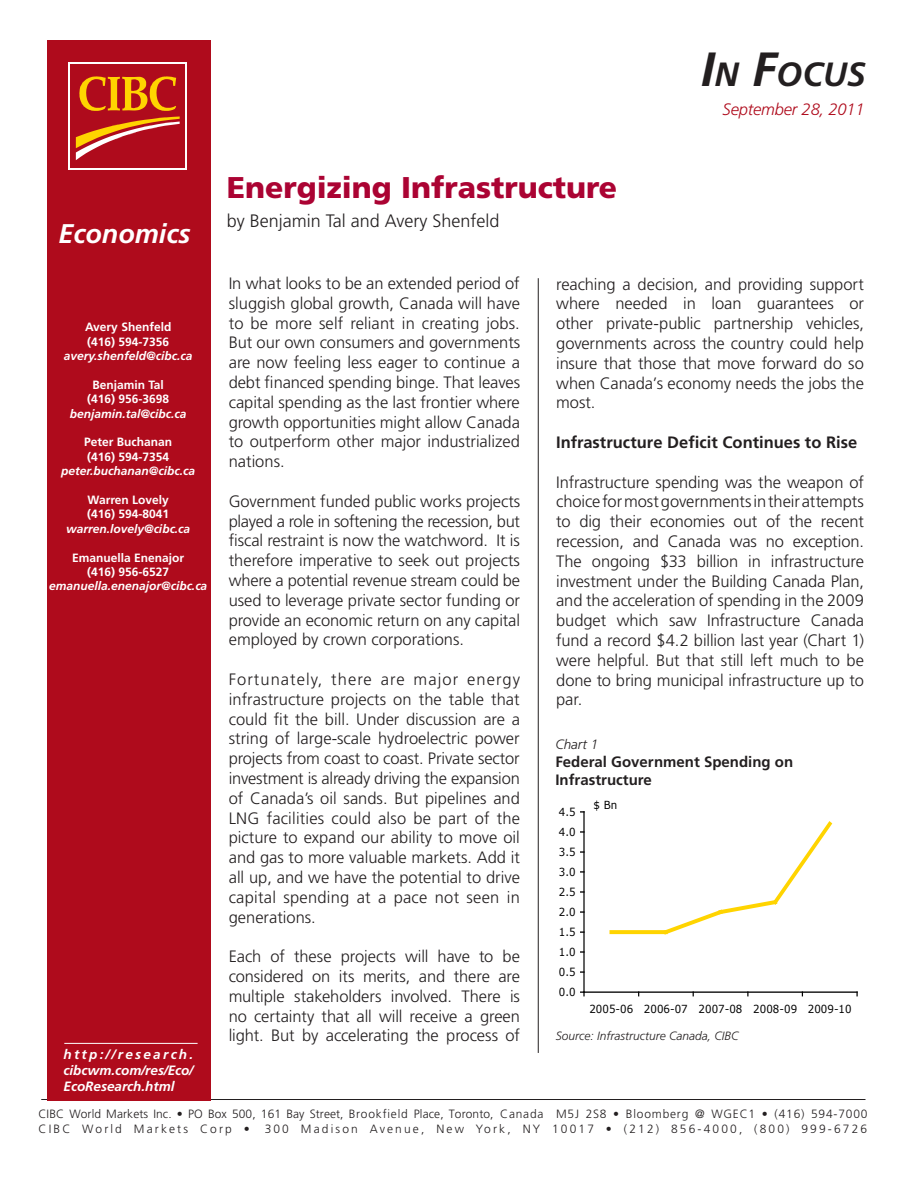
<style>
.page{position:relative;width:918px;height:1188px;background:#fff}
.page>*{position:absolute;margin:0;border:0;box-sizing:border-box;transform-origin:0 0}
.Frutiger_Body_text{font:italic 700 33.6px "Frutiger LT Std";color:#231f20}
.t1{font:900 30px "Frutiger LT Std";color:#ab0333}
.t2{font:italic 700 27px "Frutiger LT Std";color:#fff}
.t3{font:300 18px "Frutiger LT Std";color:#231f20}
.Frutiger_body_text{font:300 16.5px/19.8px "Frutiger LT Std";color:#231f20;text-align:justify}
.t4{font:700 16.5px "Frutiger LT Std";color:#231f20}
.Frutiger_body_text_B{font:italic 300 16.5px "Frutiger LT Std";letter-spacing:-.01em;color:#af0b1c}
.Chart_Title{font:700 15px/18px "Frutiger LT Std";color:#231f20}
.Frutiger_body_text-2{font:italic 700 13.5px/16.2px "Frutiger LT Std";color:#fff;text-align:justify}
.Chart_Title-2{font:italic 300 13.5px "Frutiger LT Std";color:#231f20}
.Frutiger_Body_text-2{font:700 12px "Frutiger LT Std";color:#fff}
.Frutiger_Body_text-3{font:italic 700 12px "Frutiger LT Std";color:#fff}
.Frutiger_Body_text-4{font:300 12px "Frutiger LT Std";letter-spacing:.01em;color:#231f20}
.Frutiger_Body_text-5{font:300 12px "Frutiger LT Std";letter-spacing:.18em;color:#231f20}
.Body_Text_Bold{font:italic 300 12px "Frutiger LT Std";color:#231f20}
.t5{font:11.1px "Verdana";letter-spacing:.005em;color:#000;scale:.92 1}
.s1{font-size:48px}
</style>
<div class="page">
<hr style="left:41px;top:1099px;width:825px;height:1px;background:#231f20">
<div style="left:47px;top:40px;width:163px;height:1061px;background:#af0b1c"></div>
<div style="left:69px;top:63px;width:118px;height:107px;background:linear-gradient(to bottom,#fff,#fff)"></div>
<div style="left:71px;top:65px;width:114px;height:103px;background:#af0b1c"></div>
<svg style="left:76px;top:76px;width:104px;height:84px"></svg>
<hr style="left:64px;top:1043px;width:134px;height:1px;background:#fff">
<hr style="left:538px;top:278px;width:1px;height:775px;background:#231f20">
<hr style="left:583px;top:812px;width:2px;height:180px;background:#000">
<hr style="left:584px;top:992px;width:273px;height:1px;background:#000">
<svg style="left:611px;top:930px;width:50px;height:4px"></svg>
<svg style="left:661px;top:821px;width:172px;height:114px"></svg>
<p class="Frutiger_Body_text" style="left:701px;top:54px;width:166px"><span class="s1">I</span>n <span class="s1">F</span>ocus</p>
<p class="Frutiger_body_text_B" style="left:723px;top:100px;width:144px">September 28, 2011</p>
<p class="t2" style="left:58px;top:217px;width:133px">Economics</p>
<p class="Frutiger_Body_text-2" style="left:85px;top:320px;width:88px">Avery Shenfeld</p>
<p class="Frutiger_Body_text-2" style="left:87px;top:334px;width:84px">(416) 594-7356</p>
<p class="Frutiger_Body_text-3" style="left:64px;top:349px;width:130px">avery.shenfeld@cibc.ca</p>
<p class="Frutiger_Body_text-2" style="left:93px;top:378px;width:73px">Benjamin Tal</p>
<p class="Frutiger_Body_text-2" style="left:87px;top:392px;width:84px">(416) 956-3698</p>
<p class="Frutiger_Body_text-3" style="left:70px;top:406px;width:118px">benjamin.tal@cibc.ca</p>
<p class="Frutiger_Body_text-2" style="left:84px;top:435px;width:90px">Peter Buchanan</p>
<p class="Frutiger_Body_text-2" style="left:87px;top:450px;width:84px">(416) 594-7354</p>
<p class="Frutiger_Body_text-3" style="left:61px;top:464px;width:135px">peter.buchanan@cibc.ca</p>
<p class="Frutiger_Body_text-2" style="left:87px;top:493px;width:83px">Warren Lovely</p>
<p class="Frutiger_Body_text-2" style="left:87px;top:507px;width:84px">(416) 594-8041</p>
<p class="Frutiger_Body_text-3" style="left:66px;top:522px;width:126px">warren.lovely@cibc.ca</p>
<p class="Frutiger_Body_text-2" style="left:72px;top:550px;width:114px">Emanuella Enenajor</p>
<p class="Frutiger_Body_text-2" style="left:87px;top:565px;width:84px">(416) 956-6527</p>
<p class="Frutiger_Body_text-3" style="left:49px;top:579px;width:160px">emanuella.enenajor@cibc.ca</p>
<p class="Frutiger_body_text-2" style="left:64px;top:1046px;width:131px">http://research. cibcwm.com/res/Eco/ EcoResearch.html</p>
<p class="t1" style="left:227px;top:170px;width:392px">Energizing Infrastructure</p>
<p class="t3" style="left:227px;top:210px;width:274px">by Benjamin Tal and Avery Shenfeld</p>
<p class="Frutiger_body_text" style="left:229px;top:274px;width:293px">In what looks to be an extended period of sluggish global growth, Canada will have to be more self reliant in creating jobs.<br>But our own consumers and governments are now feeling less eager to continue a debt financed spending binge. That leaves capital spending as the last frontier where growth opportunities might allow Canada to outperform other major industrialized nations.</p>
<p class="Frutiger_body_text" style="left:229px;top:492px;width:293px">Government funded public works projects played a role in softening the recession, but fiscal restraint is now the watchword. It is therefore imperative to seek out projects where a potential revenue stream could be used to leverage private sector funding or provide an economic return on any capital employed by crown corporations.</p>
<p class="Frutiger_body_text" style="left:229px;top:670px;width:293px">Fortunately, there are major energy infrastructure projects on the table that could fit the bill. Under discussion are a string of large-scale hydroelectric power projects from coast to coast. Private sector investment is already driving the expansion of Canada’s oil sands. But pipelines and LNG facilities could also be part of the picture to expand our ability to move oil and gas to more valuable markets. Add it all up, and we have the potential to drive capital spending at a pace not seen in generations.</p>
<p class="Frutiger_body_text" style="left:229px;top:947px;width:293px">Each of these projects will have to be considered on its merits, and there are multiple stakeholders involved. There is no certainty that all will receive a green light. But by accelerating the process of</p>
<p class="Frutiger_body_text" style="left:556px;top:274px;width:309px">reaching a decision, and providing support where needed in loan guarantees or other private-public partnership vehicles, governments across the country could help insure that those that move forward do so when Canada’s economy needs the jobs the most.</p>
<p class="t4" style="left:556px;top:432px;width:303px">Infrastructure Deficit Continues to Rise</p>
<p class="Frutiger_body_text" style="left:556px;top:472px;width:309px">Infrastructure spending was the weapon of choice for most governments in their attempts to dig their economies out of the recent recession, and Canada was no exception.<br>The ongoing $33 billion in infrastructure investment under the Building Canada Plan, and the acceleration of spending in the 2009 budget which saw Infrastructure Canada fund a record $4.2 billion last year (Chart 1) were helpful. But that still left much to be done to bring municipal infrastructure up to par.</p>
<p class="Chart_Title-2" style="left:555px;top:737px;width:44px">Chart 1</p>
<p class="Chart_Title" style="left:555px;top:753px;width:239px">Federal Government Spending on<br>Infrastructure</p>
<p class="t5" style="left:559px;top:805px;width:20px">4.5</p>
<p class="t5" style="left:559px;top:825px;width:20px">4.0</p>
<p class="t5" style="left:559px;top:845px;width:20px">3.5</p>
<p class="t5" style="left:559px;top:865px;width:20px">3.0</p>
<p class="t5" style="left:559px;top:885px;width:20px">2.5</p>
<p class="t5" style="left:559px;top:905px;width:20px">2.0</p>
<p class="t5" style="left:559px;top:925px;width:20px">1.5</p>
<p class="t5" style="left:559px;top:945px;width:20px">1.0</p>
<p class="t5" style="left:559px;top:965px;width:20px">0.5</p>
<p class="t5" style="left:559px;top:985px;width:20px">0.0</p>
<p class="t5" style="left:593px;top:798px;width:27px">$ Bn</p>
<p class="t5" style="left:589px;top:1002px;width:287px">2005-06 2006-07 2007-08 2008-09 2009-10</p>
<p class="Body_Text_Bold" style="left:556px;top:1029px;width:184px">Source: Infrastructure Canada, CIBC</p>
<p class="Frutiger_Body_text-4" style="left:39px;top:1107px;width:830px">CIBC World Markets Inc. • PO Box 500, 161 Bay Street, Brookfield Place, Toronto, Canada M5J 2S8 • Bloomberg @ WGEC1 • (416) 594-7000</p>
<p class="Frutiger_Body_text-5" style="left:39px;top:1122px;width:830px">CIBC World Markets Corp • 300 Madison Avenue, New York, NY 10017 • (212) 856-4000, (800) 999-6726</p>
</div>
